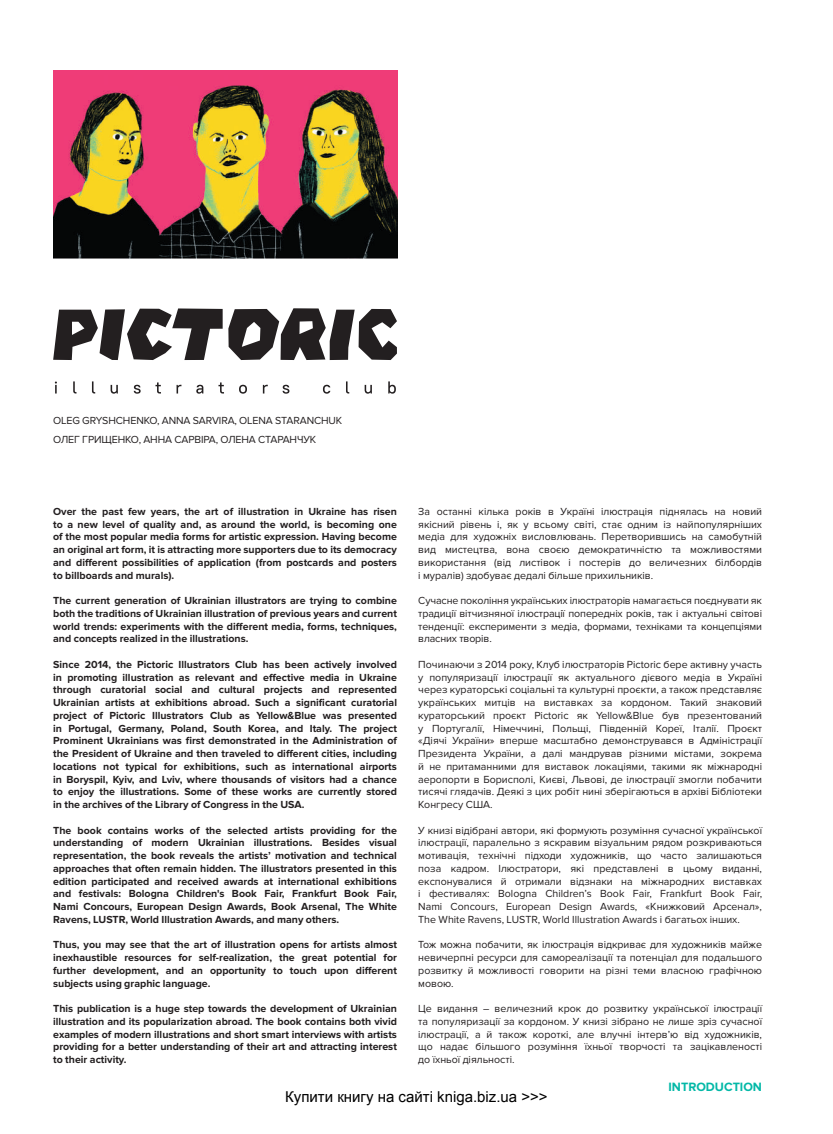
<style>
.page{position:relative;width:833px;height:1134px;background:#fff}
.page>*{position:absolute;margin:0;border:0;box-sizing:border-box;transform-origin:0 0}
.t1{font:15px "Arial";color:#000}
.t2{font:700 12.5px "Proxima Nova";color:#03b8a7}
.t3{font:700 10.62px/12.8px "Proxima Nova";color:#231f20;text-align:justify}
.t4{font:10.62px/12.8px "Proxima Nova";color:#231f20;text-align:justify}
</style>
<div class="page">
<img style="left:53px;top:71px;width:344px;height:188px">
<svg style="left:53px;top:308px;width:344px;height:52px"></svg>
<svg style="left:55px;top:381px;width:2px;height:12px"></svg>
<svg style="left:73px;top:381px;width:3px;height:12px"></svg>
<svg style="left:92px;top:381px;width:3px;height:12px"></svg>
<svg style="left:111px;top:385px;width:7px;height:9px"></svg>
<svg style="left:134px;top:385px;width:7px;height:9px"></svg>
<svg style="left:155px;top:382px;width:6px;height:11px"></svg>
<svg style="left:176px;top:385px;width:5px;height:8px"></svg>
<svg style="left:196px;top:385px;width:7px;height:9px"></svg>
<svg style="left:218px;top:382px;width:6px;height:11px"></svg>
<svg style="left:239px;top:385px;width:8px;height:9px"></svg>
<svg style="left:263px;top:385px;width:5px;height:8px"></svg>
<svg style="left:282px;top:385px;width:7px;height:9px"></svg>
<svg style="left:323px;top:385px;width:7px;height:9px"></svg>
<svg style="left:346px;top:381px;width:3px;height:12px"></svg>
<svg style="left:365px;top:385px;width:7px;height:9px"></svg>
<svg style="left:388px;top:381px;width:8px;height:13px"></svg>
<p class="t4" style="left:53px;top:411px;width:291px;line-height:18.8px">OLEG GRYSHCHENKO, ANNA SARVIRA, OLENA STARANCHUK<br>ОЛЕГ ГРИЩЕНКО, АННА САРВІРА, ОЛЕНА СТАРАНЧУК</p>
<p class="t3" style="left:53px;top:505px;width:345px">Over the past few years, the art of illustration in Ukraine has risen to a new level of quality and, as around the world, is becoming one of the most popular media forms for artistic expression. Having become an original art form, it is attracting more supporters due to its democracy and different possibilities of application (from postcards and posters to billboards and murals).</p>
<p class="t3" style="left:53px;top:594px;width:345px">The current generation of Ukrainian illustrators are trying to combine both the traditions of Ukrainian illustration of previous years and current world trends: experiments with the different media, forms, techniques, and concepts realized in the illustrations.</p>
<p class="t3" style="left:53px;top:658px;width:345px">Since 2014, the Pictoric Illustrators Club has been actively involved in promoting illustration as relevant and effective media in Ukraine through curatorial social and cultural projects and represented Ukrainian artists at exhibitions abroad. Such a significant curatorial project of Pictoric Illustrators Club as Yellow&amp;Blue was presented in Portugal, Germany, Poland, South Korea, and Italy. The project Prominent Ukrainians was first demonstrated in the Administration of the President of Ukraine and then traveled to different cities, including locations not typical for exhibitions, such as international airports in Boryspil, Kyiv, and Lviv, where thousands of visitors had a chance to enjoy the illustrations. Some of these works are currently stored in the archives of the Library of Congress in the USA.</p>
<p class="t3" style="left:53px;top:824px;width:345px">The book contains works of the selected artists providing for the understanding of modern Ukrainian illustrations. Besides visual representation, the book reveals the artists’ motivation and technical approaches that often remain hidden. The illustrators presented in this edition participated and received awards at international exhibitions and festivals: Bologna Children's Book Fair, Frankfurt Book Fair, Nami Concours, European Design Awards, Book Arsenal, The White Ravens, LUSTR, World Illustration Awards, and many others.</p>
<p class="t3" style="left:53px;top:939px;width:345px">Thus, you may see that the art of illustration opens for artists almost inexhaustible resources for self-realization, the great potential for further development, and an opportunity to touch upon different subjects using graphic language.</p>
<p class="t3" style="left:53px;top:1002px;width:345px">This publication is a huge step towards the development of Ukrainian illustration and its popularization abroad. The book contains both vivid examples of modern illustrations and short smart interviews with artists providing for a better understanding of their art and attracting interest to their activity.</p>
<p class="t4" style="left:418px;top:505px;width:345px;text-align:left">За останні кілька років в Україні ілюстрація піднялась на новий якісний рівень і, як у всьому світі, стає одним із найпопулярніших медіа для художніх висловлювань. Перетворившись на самобутній вид мистецтва, вона своєю демократичністю та можливостями використання (від листівок і постерів до величезних білбордів і муралів) здобуває дедалі більше прихильників.</p>
<p class="t4" style="left:418px;top:594px;width:345px">Сучасне покоління українських ілюстраторів намагається поєднувати як традиції вітчизняної ілюстрації попередніх років, так і актуальні світові тенденції: експерименти з медіа, формами, техніками та концепціями власних творів.</p>
<p class="t4" style="left:418px;top:658px;width:345px;text-align:left">Починаючи з 2014 року, Клуб ілюстраторів Pictoric бере активну участь у популяризації ілюстрації як актуального дієвого медіа в Україні через кураторські соціальні та культурні проєкти, а також представляє українських митців на виставках за кордоном. Такий знаковий кураторський проєкт Pictoric як Yellow&amp;Blue був презентований у Португалії, Німеччині, Польщі, Південній Кореї, Італії. Проєкт «Діячі України» вперше масштабно демонструвався в Адміністрації Президента України, а далі мандрував різними містами, зокрема й не притаманними для виставок локаціями, такими як міжнародні аеропорти в Борисполі, Києві, Львові, де ілюстрації змогли побачити тисячі глядачів. Деякі з цих робіт нині зберігаються в архіві Бібліотеки Конгресу США.</p>
<p class="t4" style="left:418px;top:824px;width:345px">У книзі відібрані автори, які формують розуміння сучасної української ілюстрації, паралельно з яскравим візуальним рядом розкриваються мотивація, технічні підходи художників, що часто залишаються поза кадром. Ілюстратори, які представлені в цьому виданні, експонувалися й отримали відзнаки на міжнародних виставках і фестивалях: Bologna Children’s Book Fair, Frankfurt Book Fair, Nami Concours, European Design Awards, «Книжковий Арсенал», The White Ravens, LUSTR, World Illustration Awards і багатьох інших.</p>
<p class="t4" style="left:418px;top:938px;width:345px">Тож можна побачити, як ілюстрація відкриває для художників майже невичерпні ресурси для самореалізації та потенціал для подальшого розвитку й можливості говорити на різні теми власною графічною мовою.</p>
<p class="t4" style="left:418px;top:1002px;width:345px">Це видання – величезний крок до розвитку української ілюстрації та популяризації за кордоном. У книзі зібрано не лише зріз сучасної ілюстрації, а й також короткі, але влучні інтерв’ю від художників, що надає більшого розуміння їхньої творчості та зацікавленості до їхньої діяльності.</p>
<p class="t2" style="left:668px;top:1079px;width:95px">INTRODUCTION</p>
<h1 class="t1" style="left:285px;top:1087px;width:264px">Купити книгу на сайті kniga.biz.ua &gt;&gt;&gt;</h1>
</div>
